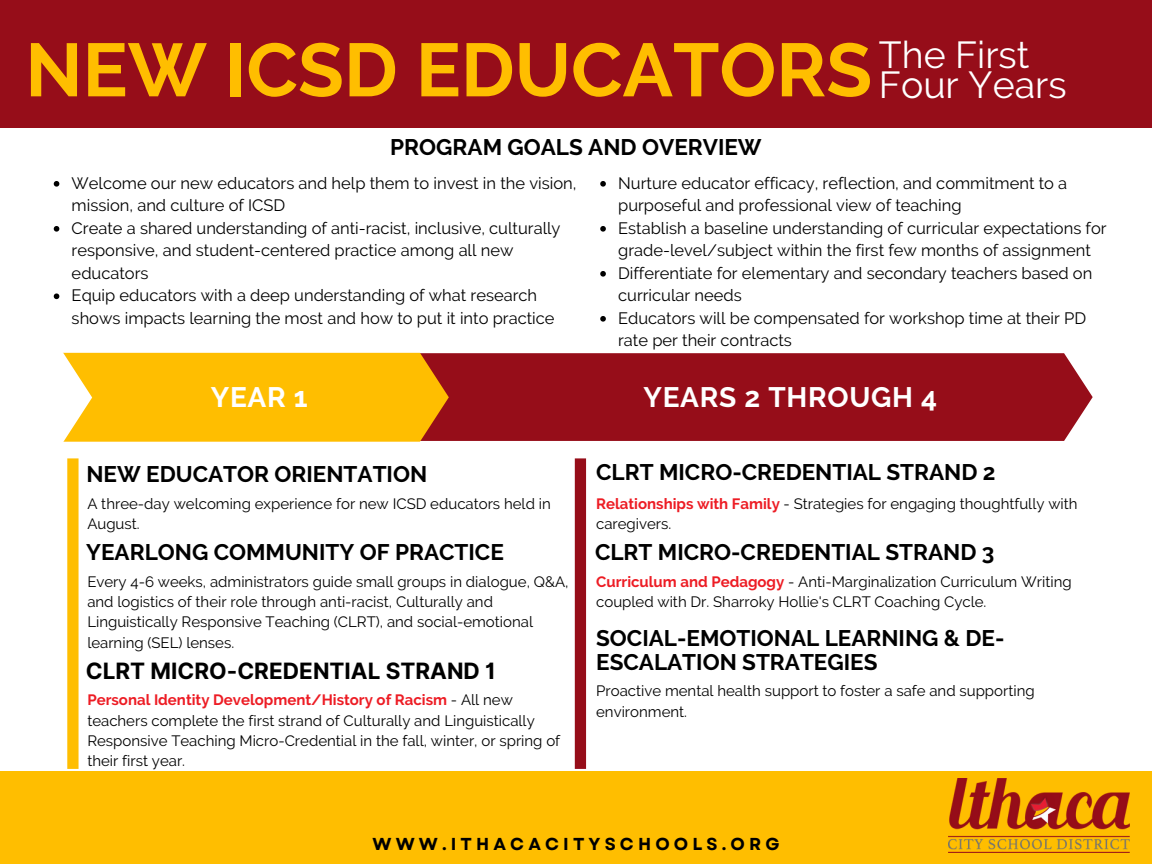
<style>
.page{position:relative;width:1152px;height:864px;background:#fff}
.page>*{position:absolute;margin:0;border:0;box-sizing:border-box;transform-origin:0 0}
.t1{font:700 75px "Raleway";color:#ffbe00}
.t2{font:37.5px "Raleway";color:#fff}
.t3{font:700 28.05px "Raleway";letter-spacing:.025em;color:#fff}
.t4{font:700 22.5px/23.7px "Raleway";color:#000}
.t5{font:700 22.5px "Inter";color:#000}
.t6{font:700 17.25px "Garet";letter-spacing:.24em;color:#000}
.t7{font:16.5px/22.5px "Raleway";color:#000}
.t8{font:15px/20.2px "Raleway";color:#000}
.s1{font-weight:700;color:#ed1c24}
</style>
<div class="page">
<div style="left:449px;top:353px;width:644px;height:88px;background:#960d19"></div>
<svg style="left:63px;top:352px;width:386px;height:90px;background:#fbbb0e"></svg>
<div style="left:67px;top:458px;width:12px;height:311px;background:#ffbe00"></div>
<div style="left:575px;top:458px;width:11px;height:311px;background:#960d19"></div>
<div style="left:0;top:0;width:1152px;height:127px;background:#960d19"></div>
<svg style="left:54px;top:181px;width:5px;height:6px"></svg>
<svg style="left:54px;top:226px;width:5px;height:6px"></svg>
<svg style="left:54px;top:293px;width:5px;height:6px"></svg>
<div style="left:0;top:771px;width:1152px;height:93px;background:#ffbe00"></div>
<img style="left:949px;top:779px;width:181px;height:74px">
<svg style="left:600px;top:181px;width:6px;height:6px"></svg>
<svg style="left:600px;top:226px;width:6px;height:6px"></svg>
<svg style="left:600px;top:271px;width:6px;height:6px"></svg>
<svg style="left:600px;top:316px;width:6px;height:6px"></svg>
<h1 class="t1" style="left:25px;top:26px;width:1006px">NEW ICSD EDUCATORS <sup>The</sup> <sup>First</sup></h1>
<h2 class="t2" style="left:879px;top:63px;width:189px">Four Years</h2>
<h3 class="t4" style="left:390px;top:135px;width:373px">PROGRAM GOALS AND OVERVIEW</h3>
<p class="t7" style="left:618px;top:172px;width:490px">Nurture educator efficacy, reflection, and commitment to a purposeful and professional view of teaching<br>Establish a baseline understanding of curricular expectations for grade-level/subject within the first few months of assignment Differentiate for elementary and secondary teachers based on curricular needs<br>Educators will be compensated for workshop time at their PD rate per their contracts</p>
<p class="t7" style="left:72px;top:172px;width:506px">Welcome our new educators and help them to invest in the vision, mission, and culture of ICSD<br>Create a shared understanding of anti-racist, inclusive, culturally responsive, and student-centered practice among all new educators<br>Equip educators with a deep understanding of what research shows impacts learning the most and how to put it into practice</p>
<h3 class="t3" style="left:211px;top:381px;width:98px">YEAR 1</h3>
<h3 class="t3" style="left:643px;top:381px;width:295px">YEARS 2 THROUGH 4</h3>
<h3 class="t4" style="left:86px;top:463px;width:342px">NEW EDUCATOR ORIENTATION</h3>
<h3 class="t4" style="left:596px;top:460px;width:401px">CLRT MICRO-CREDENTIAL STRAND 2</h3>
<p class="t8" style="left:87px;top:494px;width:465px">A three-day welcoming experience for new ICSD educators held in<br>August.</p>
<h3 class="t4" style="left:86px;top:541px;width:419px">YEARLONG COMMUNITY OF PRACTICE</h3>
<p class="t8" style="left:87px;top:572px;width:483px">Every 4-6 weeks, administrators guide small groups in dialogue, Q&amp;A, and logistics of their role through anti-racist, Culturally and Linguistically Responsive Teaching (CLRT), and social-emotional learning (SEL) lenses.</p>
<h3 class="t5" style="left:86px;top:657px;width:412px">CLRT MICRO-CREDENTIAL STRAND 1</h3>
<p class="t8" style="left:87px;top:690px;width:474px"><span class="s1">Personal Identity Development/History of Racism</span> - All new teachers complete the first strand of Culturally and Linguistically Responsive Teaching Micro-Credential in the fall, winter, or spring of their first year.</p>
<p class="t8" style="left:596px;top:494px;width:483px"><span class="s1">Relationships with Family</span> - Strategies for engaging thoughtfully with caregivers.</p>
<h3 class="t4" style="left:595px;top:541px;width:401px">CLRT MICRO-CREDENTIAL STRAND 3</h3>
<p class="t8" style="left:596px;top:572px;width:477px"><span class="s1">Curriculum and Pedagogy</span> - Anti-Marginalization Curriculum Writing coupled with Dr. Sharroky Hollie's CLRT Coaching Cycle.</p>
<h3 class="t4" style="left:596px;top:626px;width:410px">SOCIAL-EMOTIONAL LEARNING &amp; DE-<br>ESCALATION STRATEGIES</h3>
<p class="t8" style="left:596px;top:681px;width:440px">Proactive mental health support to foster a safe and supporting environment.</p>
<p class="t6" style="left:373px;top:831px;width:408px">WWW.ITHACACITYSCHOOLS.ORG</p>
</div>
